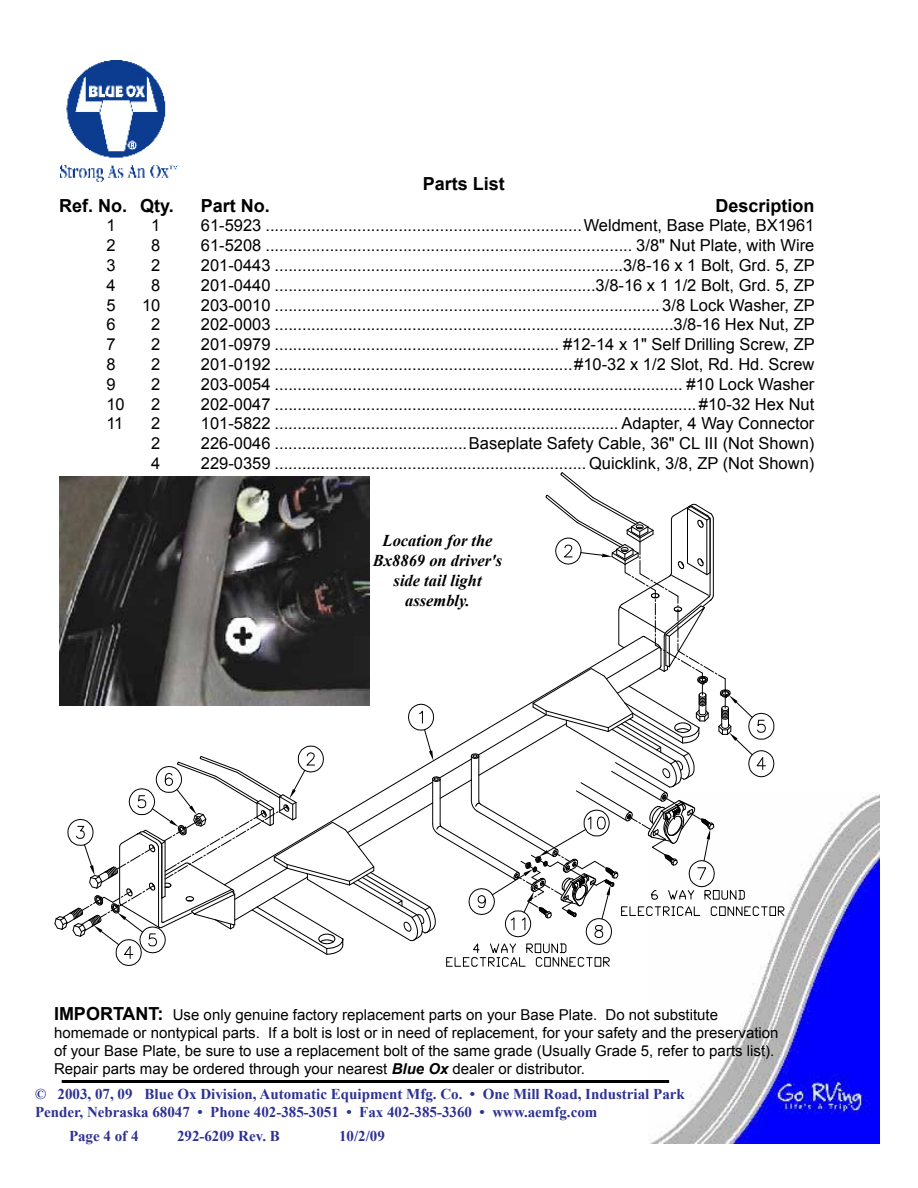
<style>
.page{position:relative;width:918px;height:1188px;background:#fff}
.page>*{position:absolute;margin:0;border:0;box-sizing:border-box;transform-origin:0 0}
.t1{font:700 18px "Arial";color:#000}
.t2{font:16.5px "Arial";color:#000}
.t3{font:italic 700 16.5px/19.8px "Times New Roman";color:#000;text-align:center}
.t4{font:15px/18px "Arial";color:#000}
.t5{font:700 15px/18px "Times New Roman";color:#2e3192}
.s1{font-weight:700;font-size:18px}
.s2{font-weight:700;font-style:italic}
</style>
<div class="page">
<img style="left:61px;top:60px;width:116px;height:122px">
<img style="left:650px;top:794px;width:229px;height:350px">
<hr style="left:62px;top:1080px;width:607px;height:3px;background:#000">
<svg style="left:54px;top:472px;width:730px;height:495px"></svg>
<img style="left:60px;top:476px;width:310px;height:230px">
<p class="t1" style="left:423px;top:172px;width:84px">Parts List</p>
<p class="t1" style="left:59px;top:193px;width:116px">Ref. No. Qty.</p>
<p class="t1" style="left:201px;top:193px;width:71px">Part No.</p>
<p class="t1" style="left:715px;top:193px;width:101px">Description</p>
<p class="t2" style="left:106px;top:215px;width:11px">1</p>
<p class="t2" style="left:151px;top:215px;width:11px">1</p>
<p class="t2" style="left:201px;top:215px;width:615px">61-5923 .....................................................................Weldment, Base Plate, BX1961</p>
<p class="t2" style="left:106px;top:235px;width:11px">2</p>
<p class="t2" style="left:151px;top:235px;width:11px">8</p>
<p class="t2" style="left:201px;top:235px;width:615px">61-5208 ................................................................................ 3/8" Nut Plate, with Wire</p>
<p class="t2" style="left:106px;top:254px;width:11px">3</p>
<p class="t2" style="left:151px;top:254px;width:11px">2</p>
<p class="t2" style="left:201px;top:254px;width:615px">201-0443 ............................................................................3/8-16 x 1 Bolt, Grd. 5, ZP</p>
<p class="t2" style="left:106px;top:274px;width:11px">4</p>
<p class="t2" style="left:151px;top:274px;width:11px">8</p>
<p class="t2" style="left:201px;top:274px;width:615px">201-0440 ......................................................................3/8-16 x 1 1/2 Bolt, Grd. 5, ZP</p>
<p class="t2" style="left:106px;top:294px;width:11px">5</p>
<p class="t2" style="left:142px;top:294px;width:20px">10</p>
<p class="t2" style="left:201px;top:294px;width:615px">203-0010 .................................................................................... 3/8 Lock Washer, ZP</p>
<p class="t2" style="left:106px;top:314px;width:11px">6</p>
<p class="t2" style="left:151px;top:314px;width:11px">2</p>
<p class="t2" style="left:201px;top:314px;width:615px">202-0003 .......................................................................................3/8-16 Hex Nut, ZP</p>
<p class="t2" style="left:106px;top:334px;width:11px">7</p>
<p class="t2" style="left:151px;top:334px;width:11px">2</p>
<p class="t2" style="left:201px;top:334px;width:615px">201-0979 .............................................................. #12-14 x 1" Self Drilling Screw, ZP</p>
<p class="t2" style="left:106px;top:353px;width:11px">8</p>
<p class="t2" style="left:151px;top:353px;width:11px">2</p>
<p class="t2" style="left:201px;top:353px;width:615px">201-0192 .................................................................#10-32 x 1/2 Slot, Rd. Hd. Screw</p>
<p class="t2" style="left:106px;top:373px;width:11px">9</p>
<p class="t2" style="left:151px;top:373px;width:11px">2</p>
<p class="t2" style="left:201px;top:373px;width:615px">203-0054 ......................................................................................... #10 Lock Washer</p>
<p class="t2" style="left:106px;top:393px;width:20px">10</p>
<p class="t2" style="left:151px;top:393px;width:11px">2</p>
<p class="t2" style="left:201px;top:393px;width:615px">202-0047 ............................................................................................ #10-32 Hex Nut</p>
<p class="t2" style="left:106px;top:413px;width:19px">11</p>
<p class="t2" style="left:151px;top:413px;width:11px">2</p>
<p class="t2" style="left:201px;top:413px;width:615px">101-5822 ........................................................................... Adapter, 4 Way Connector</p>
<p class="t2" style="left:151px;top:433px;width:11px">2</p>
<p class="t2" style="left:201px;top:433px;width:615px">226-0046 ..........................................Baseplate Safety Cable, 36" CL III (Not Shown)</p>
<p class="t2" style="left:151px;top:452px;width:11px">4</p>
<p class="t2" style="left:201px;top:452px;width:615px">229-0359 .................................................................... Quicklink, 3/8, ZP (Not Shown)</p>
<p class="t3" style="left:373px;top:530px;width:131px">Location for the<br>Bx8869 on driver's side tail light assembly.</p>
<p class="t4" style="left:54px;top:1005px;width:726px"><span class="s1">IMPORTANT:</span> Use only genuine factory replacement parts on your Base Plate. Do not substitute homemade or nontypical parts. If a bolt is lost or in need of replacement, for your safety and the preservation of your Base Plate, be sure to use a replacement bolt of the same grade (Usually Grade 5, refer to parts list).<br>Repair parts may be ordered through your nearest <span class="s2">Blue Ox</span> dealer or distributor.</p>
<p class="t5" style="left:35px;top:1085px;width:651px">© 2003, 07, 09 Blue Ox Division, Automatic Equipment Mfg. Co. • One Mill Road, Industrial Park<br>Pender, Nebraska 68047 • Phone 402-385-3051 • Fax 402-385-3360 • www.aemfg.com</p>
<p class="t5" style="left:69px;top:1127px;width:71px">Page 4 of 4</p>
<p class="t5" style="left:177px;top:1127px;width:104px">292-6209 Rev. B</p>
<p class="t5" style="left:339px;top:1127px;width:47px">10/2/09</p>
</div>
